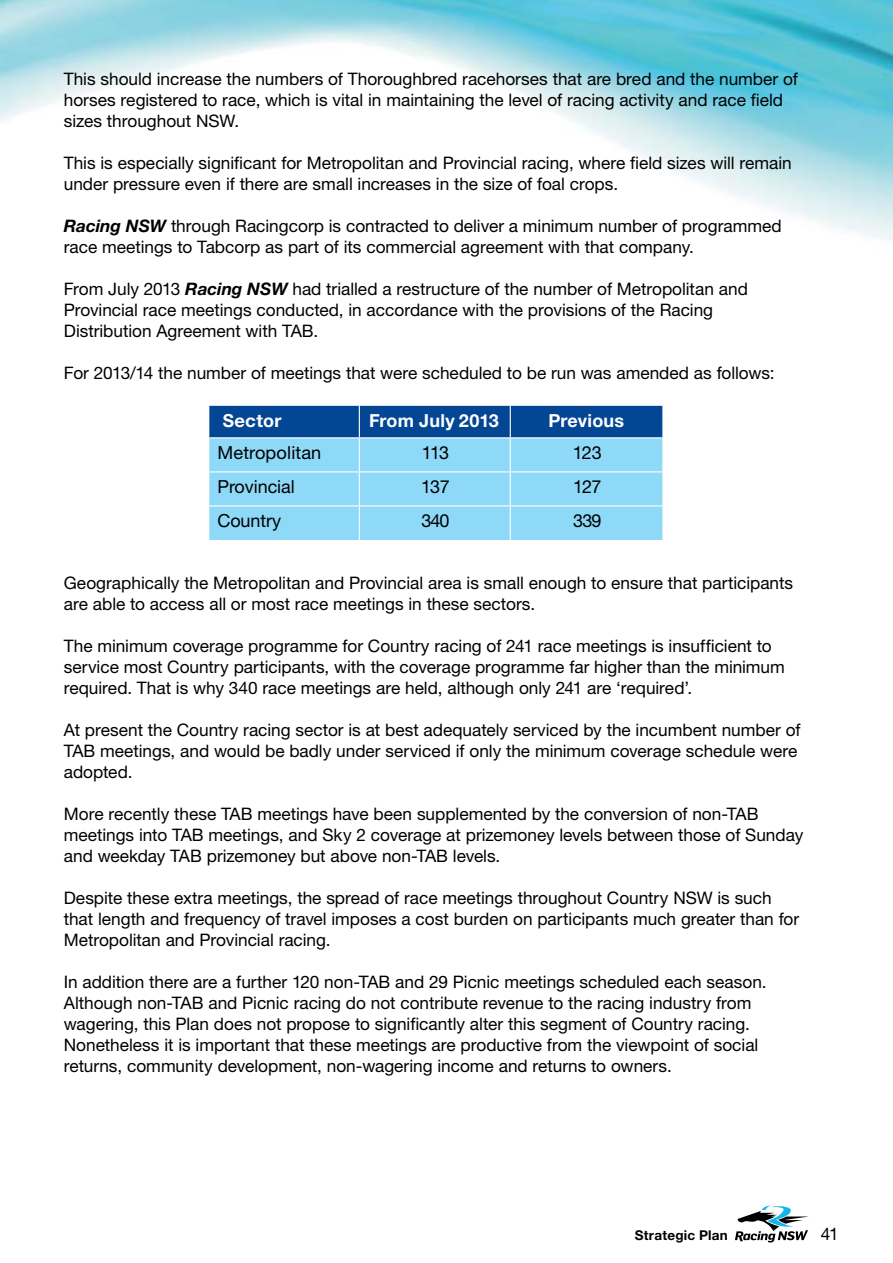
<style>
.page{position:relative;width:893px;height:1263px;background:#fff}
.page>*{position:absolute;margin:0;border:0;box-sizing:border-box;transform-origin:0 0}
.t1{font:18px "Helvetica Neue LT Std";letter-spacing:-.005em;color:#000}
.t2{font:700 18px "Helvetica Neue LT Std";letter-spacing:.01em;color:#fff}
.t3{font:17.25px/21px "Helvetica Neue LT Std";color:#000}
.t4{font:700 13.5px "Helvetica Neue LT Std";letter-spacing:.02em;color:#000}
.s1{font-weight:700;font-style:italic}
</style>
<div class="page">
<img style="left:0;top:0;width:893px;height:241px">
<svg style="left:735px;top:1205px;width:74px;height:37px"></svg>
<div style="left:209px;top:406px;width:453px;height:31px;background:#034694"></div>
<div style="left:209px;top:438px;width:453px;height:102px;background:#8ed8f8"></div>
<hr style="left:359px;top:406px;width:1px;height:31px;background:#fff">
<hr style="left:510px;top:406px;width:1px;height:31px;background:#fff">
<hr style="left:359px;top:438px;width:1px;height:33px;background:#fff">
<hr style="left:510px;top:438px;width:1px;height:33px;background:#fff">
<hr style="left:209px;top:471px;width:150px;height:1px;background:#fff">
<hr style="left:359px;top:471px;width:151px;height:1px;background:#fff">
<hr style="left:359px;top:472px;width:1px;height:33px;background:#fff">
<hr style="left:510px;top:471px;width:152px;height:1px;background:#fff">
<hr style="left:510px;top:472px;width:1px;height:33px;background:#fff">
<hr style="left:209px;top:505px;width:150px;height:1px;background:#fff">
<hr style="left:359px;top:505px;width:151px;height:1px;background:#fff">
<hr style="left:359px;top:506px;width:1px;height:34px;background:#fff">
<hr style="left:510px;top:505px;width:152px;height:1px;background:#fff">
<hr style="left:510px;top:506px;width:1px;height:34px;background:#fff">
<p class="t3" style="left:64px;top:68px;width:736px">This should increase the numbers of Thoroughbred racehorses that are bred and the number of horses registered to race, which is vital in maintaining the level of racing activity and race field sizes throughout NSW.</p>
<p class="t3" style="left:64px;top:152px;width:729px">This is especially significant for Metropolitan and Provincial racing, where field sizes will remain under pressure even if there are small increases in the size of foal crops.</p>
<p class="t3" style="left:64px;top:215px;width:719px"><span class="s1">Racing NSW</span> through Racingcorp is contracted to deliver a minimum number of programmed race meetings to Tabcorp as part of its commercial agreement with that company.</p>
<p class="t3" style="left:64px;top:278px;width:686px">From July 2013 <span class="s1">Racing NSW</span> had trialled a restructure of the number of Metropolitan and<br>Provincial race meetings conducted, in accordance with the provisions of the Racing<br>Distribution Agreement with TAB.</p>
<p class="t3" style="left:64px;top:362px;width:712px">For 2013/14 the number of meetings that were scheduled to be run was amended as follows:</p>
<p class="t2" style="left:223px;top:410px;width:60px">Sector</p>
<p class="t2" style="left:369px;top:410px;width:131px">From July 2013</p>
<p class="t2" style="left:548px;top:410px;width:77px">Previous</p>
<p class="t1" style="left:217px;top:442px;width:105px">Metropolitan</p>
<p class="t1" style="left:422px;top:442px;width:29px">113</p>
<p class="t1" style="left:573px;top:442px;width:30px">123</p>
<p class="t1" style="left:217px;top:476px;width:79px">Provincial</p>
<p class="t1" style="left:421px;top:476px;width:30px">137</p>
<p class="t1" style="left:573px;top:476px;width:30px">127</p>
<p class="t1" style="left:217px;top:510px;width:65px">Country</p>
<p class="t1" style="left:421px;top:510px;width:30px">340</p>
<p class="t1" style="left:573px;top:510px;width:30px">339</p>
<p class="t3" style="left:64px;top:572px;width:731px">Geographically the Metropolitan and Provincial area is small enough to ensure that participants are able to access all or most race meetings in these sectors.</p>
<p class="t3" style="left:64px;top:635px;width:723px">The minimum coverage programme for Country racing of 241 race meetings is insufficient to service most Country participants, with the coverage programme far higher than the minimum required. That is why 340 race meetings are held, although only 241 are ‘required’.</p>
<p class="t3" style="left:64px;top:719px;width:738px">At present the Country racing sector is at best adequately serviced by the incumbent number of<br>TAB meetings, and would be badly under serviced if only the minimum coverage schedule were adopted.</p>
<p class="t3" style="left:64px;top:803px;width:741px">More recently these TAB meetings have been supplemented by the conversion of non-TAB meetings into TAB meetings, and Sky 2 coverage at prizemoney levels between those of Sunday and weekday TAB prizemoney but above non-TAB levels.</p>
<p class="t3" style="left:64px;top:887px;width:737px">Despite these extra meetings, the spread of race meetings throughout Country NSW is such that length and frequency of travel imposes a cost burden on participants much greater than for<br>Metropolitan and Provincial racing.</p>
<p class="t3" style="left:64px;top:971px;width:704px">In addition there are a further 120 non-TAB and 29 Picnic meetings scheduled each season.<br>Although non-TAB and Picnic racing do not contribute revenue to the racing industry from wagering, this Plan does not propose to significantly alter this segment of Country racing.<br>Nonetheless it is important that these meetings are productive from the viewpoint of social returns, community development, non-wagering income and returns to owners.</p>
<p class="t4" style="left:635px;top:1227px;width:95px">Strategic Plan</p>
<p class="t3" style="left:821px;top:1223px;width:19px">41</p>
</div>
